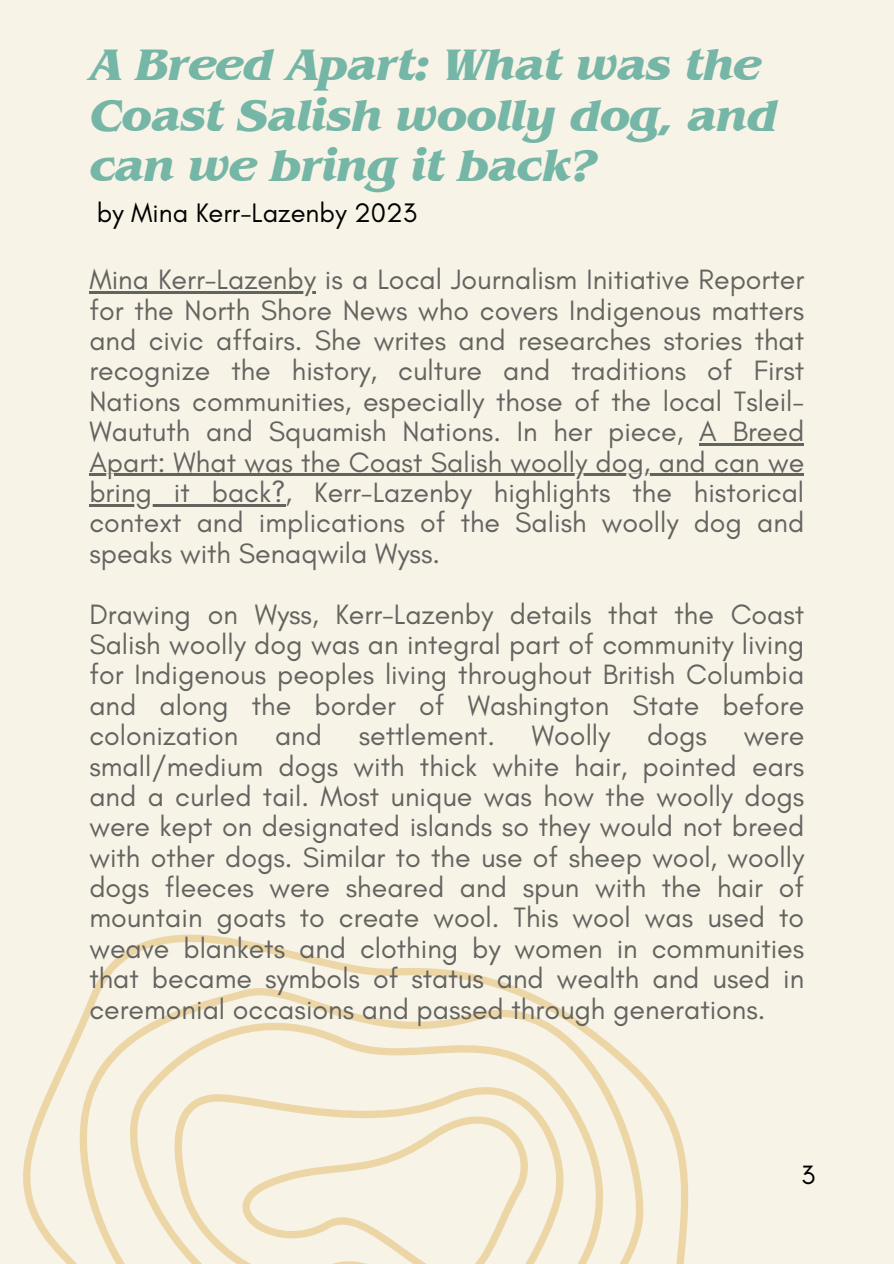
<style>
.page{position:relative;width:894px;height:1264px;background:#fff}
.page>*{position:absolute;margin:0;border:0;box-sizing:border-box;transform-origin:0 0}
.t1{font:italic 700 45.3px/50.7px "Benguiat Pro ITC";letter-spacing:-.03em;color:#75b6a7}
.t2{font:28.5px/30.3px "Glacial Indifference";color:#636360;text-align:justify}
.t3{font:27.3px "Glacial Indifference";color:#000}
.t4{font:27px "Glacial Indifference";color:#000}
</style>
<div class="page">
<div style="left:0;top:0;width:893px;height:1263px;background:#f8f3e7"></div>
<svg style="left:23px;top:934px;width:666px;height:329px"></svg>
<hr style="left:89px;top:291px;width:227px;height:3px;background:#636360">
<hr style="left:699px;top:443px;width:105px;height:2px;background:#636360">
<hr style="left:89px;top:474px;width:715px;height:2px;background:#636360">
<hr style="left:89px;top:504px;width:196px;height:2px;background:#636360">
<h1 class="t1" style="left:89px;top:46px;width:689px">A Breed Apart: What was the<br>Coast Salish woolly dog, and can we bring it back?</h1>
<h1 class="t3" style="left:97px;top:196px;width:322px">by Mina Kerr-Lazenby 2023</h1>
<p class="t2" style="left:89px;top:264px;width:716px">Mina Kerr-Lazenby is a Local Journalism Initiative Reporter for the North Shore News who covers Indigenous matters and civic affairs. She writes and researches stories that recognize the history, culture and traditions of First Nations communities, especially those of the local Tsleil-Waututh and Squamish Nations. In her piece, A Breed</p>
<p class="t2" style="left:89px;top:446px;width:716px">Apart: What was the Coast Salish woolly dog, and can we</p>
<p class="t2" style="left:89px;top:477px;width:716px">bring it back?, Kerr-Lazenby highlights the historical context and implications of the Salish woolly dog and speaks with Senaqwila Wyss.</p>
<p class="t2" style="left:89px;top:598px;width:716px">Drawing on Wyss, Kerr-Lazenby details that the Coast Salish woolly dog was an integral part of community living for Indigenous peoples living throughout British Columbia and along the border of Washington State before colonization</p>
<p class="t2" style="left:275px;top:720px;width:48px">and</p>
<p class="t2" style="left:359px;top:720px;width:138px">settlement.</p>
<p class="t2" style="left:532px;top:720px;width:80px">Woolly</p>
<p class="t2" style="left:647px;top:720px;width:61px">dogs</p>
<p class="t2" style="left:89px;top:720px;width:716px;text-indent:654px">were small/medium dogs with thick white hair, pointed ears and a curled tail. Most unique was how the woolly dogs were kept on designated islands so they would not breed with other dogs. Similar to the use of sheep wool, woolly</p>
<p class="t2" style="left:89px;top:871px;width:716px">dogs fleeces were sheared and spun with the hair of mountain goats to create wool. This wool was used to weave blankets and clothing by women in communities that became symbols of status and wealth and used in ceremonial occasions and passed through generations.</p>
<p class="t4" style="left:800px;top:1157px;width:16px">3</p>
</div>
